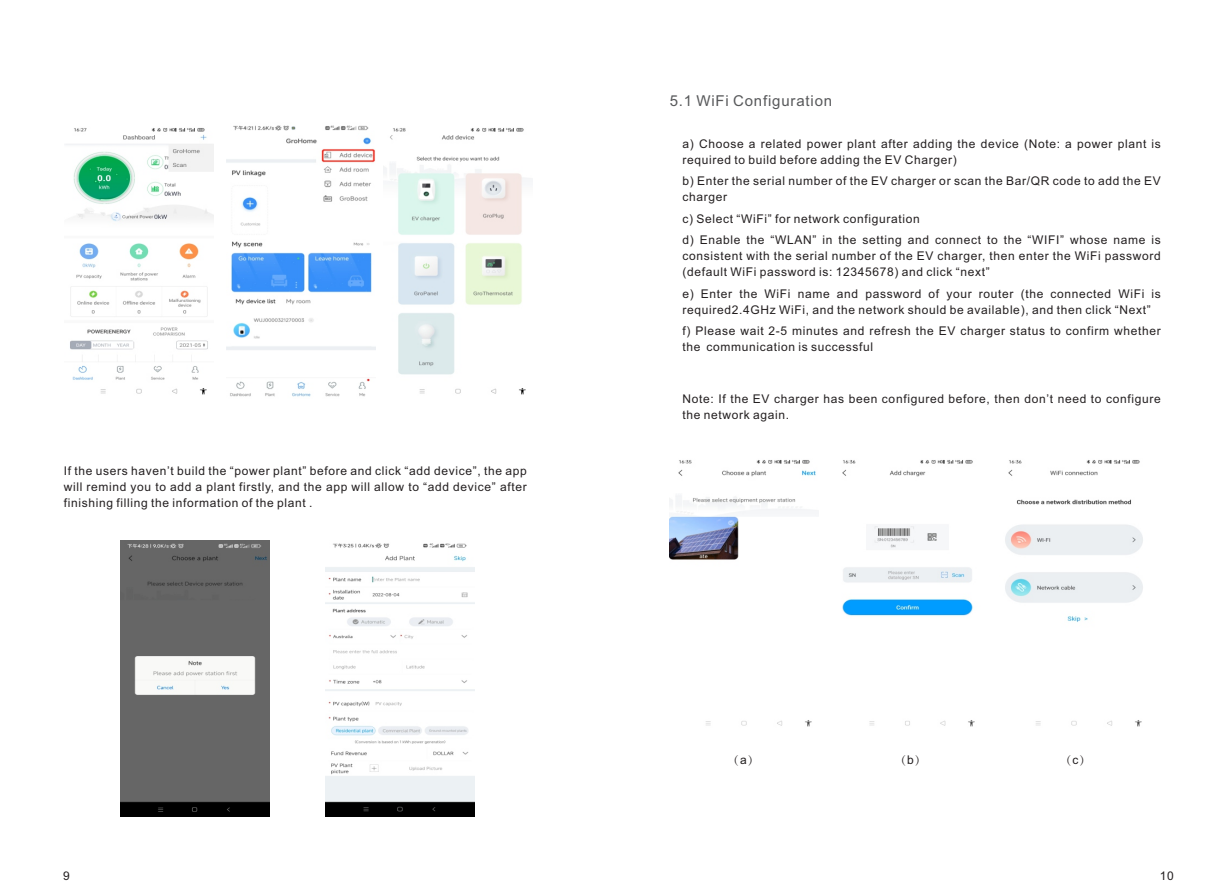
<style>
.page{position:relative;width:1212px;height:893px;background:#fff}
.page>*{position:absolute;margin:0;border:0;box-sizing:border-box;transform-origin:0 0}
.t1{font:15px "Arial";letter-spacing:.055em;color:#58595b}
.t2{font:12px/16px "Arial";letter-spacing:.055em;color:#231f20}
.t3{font:12px "ST Song";color:#231f20}
.s1{font-family:"Arial"}
</style>
<div class="page">
<img style="left:65px;top:128px;width:149px;height:267px">
<img style="left:226px;top:125px;width:149px;height:272px">
<img style="left:384px;top:128px;width:146px;height:267px">
<img style="left:121px;top:541px;width:149px;height:276px">
<img style="left:325px;top:543px;width:149px;height:274px">
<img style="left:669px;top:460px;width:147px;height:267px">
<img style="left:842px;top:460px;width:133px;height:267px">
<img style="left:1005px;top:460px;width:138px;height:267px">
<p class="t1" style="left:670px;top:95px;width:164px">5.1 WiFi Configuration</p>
<p class="t2" style="left:682px;top:136px;width:480px">a) Choose a related power plant after adding the device (Note: a power plant is required to build before adding the EV Charger)</p>
<p class="t2" style="left:682px;top:174px;width:480px">b) Enter the serial number of the EV charger or scan the Bar/QR code to add the EV charger</p>
<p class="t2" style="left:682px;top:209px;width:480px;line-height:21.5px">c) Select “WiFi” for network configuration<br>d) Enable the “WLAN” in the setting and connect to the “WIFI” whose name is</p>
<p class="t2" style="left:682px;top:249px;width:480px">consistent with the serial number of the EV charger, then enter the WiFi password (default WiFi password is: 12345678) and click “next”</p>
<p class="t2" style="left:682px;top:287px;width:480px">e) Enter the WiFi name and password of your router (the connected WiFi is required2.4GHz WiFi, and the network should be available), and then click “Next”</p>
<p class="t2" style="left:682px;top:324px;width:480px">f) Please wait 2-5 minutes and refresh the EV charger status to confirm whether the communication is successful</p>
<p class="t2" style="left:64px;top:464px;width:464px;text-align:justify">If the users haven’t build the “power plant” before and click “add device”, the app will remind you to add a plant firstly, and the app will allow to “add device” after finishing filling the information of the plant .</p>
<p class="t2" style="left:682px;top:392px;width:480px">Note: If the EV charger has been configured before, then don’t need to configure the network again.</p>
<p class="t3" style="left:727px;top:755px;width:33px">（<span class="s1">a</span>）</p>
<p class="t3" style="left:895px;top:755px;width:33px">（<span class="s1">b</span>）</p>
<p class="t3" style="left:1060px;top:755px;width:32px">（<span class="s1">c</span>）</p>
<p class="t2" style="left:63px;top:869px;width:8px">9</p>
<p class="t2" style="left:1159px;top:869px;width:16px">10</p>
</div>
